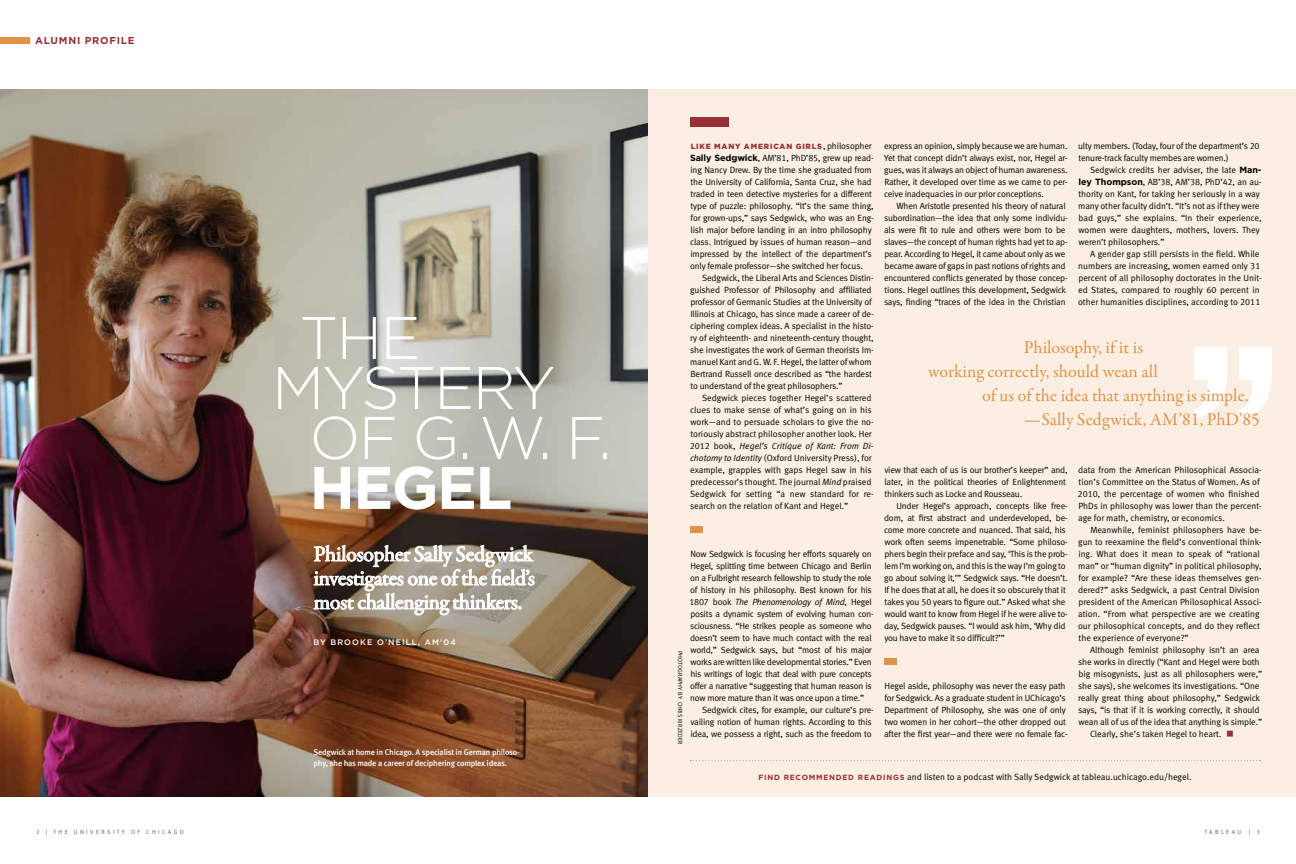
<style>
.page{position:relative;width:1296px;height:864px;background:#fff}
.page>*{position:absolute;margin:0;border:0;box-sizing:border-box;transform-origin:0 0}
.t1{font:300 60px "Gotham";letter-spacing:-.03em;color:#fff}
.t2{font:700 60px "Gotham";letter-spacing:-.03em;color:#fff}
.t3{font:900 30px "Gotham";color:#9a2e37}
.t4{font:500 22px/24px "Garamond Premr Pro";letter-spacing:-.02em;color:#fff;text-align:justify}
.t5{font:18px "Garamond Premr Pro";color:#e19246}
.t6{font:700 10px "Gotham";letter-spacing:.075em;color:#9a2e37}
.t7{font:9px/12px "Meta Normal LF";letter-spacing:-.02em;color:#000}
.t8{font:9px/12px "Meta Normal LF";color:#000}
.t9{font:8.2px/11px "Meta Medium LF";letter-spacing:-.02em;color:#fff}
.t10{font:500 8px "Gotham";letter-spacing:.14em;color:#fff}
.t11{font:900 7.5px "Gotham";letter-spacing:.11em;color:#9a2e37}
.t12{font:6px "Meta Normal LF";letter-spacing:.4em;color:#6d5e4e}
.t13{font:6px "Meta Normal LF";letter-spacing:.02em;color:#000}
.s1{font-family:"Meta Normal LF";font-weight:400;font-size:9px;color:#000}
.s2{font-family:"Gotham";font-weight:700}
.s3{font-style:italic}
.s4{font-family:"Gotham";font-weight:700;font-size:7.5px;color:#9a2e37}
</style>
<div class="page">
<div style="left:0;top:89px;width:1296px;height:708px;background:#fbefe4"></div>
<img style="left:0;top:89px;width:648px;height:708px">
<div style="left:0;top:37px;width:30px;height:7px;background:#e19246"></div>
<svg style="left:690px;top:760px;width:571px;height:1px"></svg>
<div style="left:690px;top:117px;width:38px;height:10px;background:#9a2e37"></div>
<div style="left:690px;top:526px;width:12px;height:7px;background:#e19246"></div>
<div style="left:884px;top:658px;width:12px;height:7px;background:#e19246"></div>
<svg style="left:1194px;top:347px;width:78px;height:72px"></svg>
<svg style="left:314px;top:544px;width:220px;height:71px;background:#a1988c"></svg>
<p class="t6" style="left:35px;top:34px;width:101px">ALUMNI PROFILE</p>
<h1 class="t1" style="left:299px;top:300px;width:123px">THE</h1>
<h1 class="t1" style="left:272px;top:350px;width:285px">MYSTERY</h1>
<h1 class="t1" style="left:309px;top:400px;width:303px">OF G. W. F.</h1>
<h1 class="t2" style="left:309px;top:448px;width:204px">HEGEL</h1>
<h3 class="t4" style="left:314px;top:543px;width:223px">Philosopher Sally Sedgwick investigates one of the field’s most challenging thinkers.</h3>
<p class="t10" style="left:314px;top:637px;width:144px">BY BROOKE O’NEILL, AM’04</p>
<p class="t9" style="left:314px;top:747px;width:208px">Sedgwick at home in Chicago. A specialist in German philoso&shy;phy, she has made a career of deciphering complex ideas.</p>
<p class="t11" style="left:691px;top:141px;width:183px">LIKE MANY AMERICAN GIRLS<span class="s1">, philosopher</span></p>
<p class="t7" style="left:690px;top:152px;width:185px"><span class="s2">Sally Sedgwick</span>, AM’81, PhD’85, grew up read&shy;ing Nancy Drew. By the time she graduated from the University of California, Santa Cruz, she had traded in teen detective mysteries for a different type of puzzle: philosophy. “It’s the same thing, for grown-ups,” says Sedgwick, who was an Eng&shy;lish major before landing in an intro philosophy class. I ntrigued by issues of human reason—and impressed by the intellect of the department’s only female professor—she switched her focus.</p>
<p class="t7" style="left:690px;top:272px;width:185px;text-indent:12px">Sedgwick, the Liberal Arts and Sciences Distin&shy;guished Professor of Philosophy and affiliated professor of Germanic Studies at the University of I llinois at Chicago, has since made a career of de&shy;ciphering complex ideas. A specialist in the histo&shy;ry of eighteenth- and nineteenth-century thought, she investigates the work of German theorists I m&shy;manuel Kant and G. W. F. Hegel, the latter of whom Bertrand Russell once described as “the hardest to understand of the great philosophers.”</p>
<p class="t8" style="left:690px;top:392px;width:186px;text-indent:13px">Sedgwick pieces together Hegel’s scattered clues to make sense of what’s going on in his work—and to persuade scholars to give the no&shy;toriously abstract philosopher another look. Her 2012 book, <span class="s3">Hegel’s Critique of Kant: From Di&shy;chotomy to Identity</span> (Oxford University Press), for example, grapples with gaps Hegel saw in his predecessor’s thought. The journal <span class="s3">Mind</span> praised Sedgwick for setting “a new standard for re&shy;search on the relation of Kant and Hegel.”</p>
<p class="t7" style="left:689px;top:548px;width:186px">Now Sedgwick is focusing her efforts squarely on Hegel, splitting time between Chicago and Berlin on a Fulbright research fellowship to study the role of history in his philosophy. Best known for his 1807 book <span class="s3">The Phenomenology of Mind</span>, Hegel posits a dynamic system of evolving human con&shy;sciousness. “He strikes people as someone who doesn’t seem to have much contact with the real world,” Sedgwick says, but “most of his major works are written like developmental stories.” Even his writings of logic that deal with pure concepts offer a narrative “suggesting that human reason is now more mature than it was once upon a time.”</p>
<p class="t7" style="left:690px;top:704px;width:185px;text-indent:12px">Sedgwick cites, for example, our culture’s pre&shy;vailing notion of human rights. According to this idea, we possess a right, such as the freedom to</p>
<p class="t13" style="left:684px;top:651px;width:95px;rotate:90deg">PHOTOGRAPHY BY CHRIS KI RZEDER</p>
<p class="t7" style="left:884px;top:140px;width:185px;text-align:justify">express an opinion, simply because we are human.<br>Yet that concept didn’t always exist, nor, Hegel ar&shy;gues, was it always an object of human awareness.<br>Rather, it developed over time as we came to per&shy;ceive inadequacies in our prior conceptions.</p>
<p class="t7" style="left:884px;top:200px;width:185px;text-indent:12px">When Aristotle presented his theory of natural subordination—the idea that only some individu&shy;als were fit to rule and others were born to be slaves—the concept of human rights had yet to ap&shy;pear. According to Hegel, it came about only as we became aware of gaps in past notions of rights and encountered conflicts generated by those concep&shy;tions. Hegel outlines this development, Sedgwick says, finding “traces of the idea in the Christian</p>
<p class="t7" style="left:1078px;top:140px;width:183px">ulty members. (Today, four of the department’s 20 tenure-track faculty membes are women.)</p>
<p class="t7" style="left:1078px;top:164px;width:185px;text-indent:12px">Sedgwick credits her adviser, the late <span class="s2">Man&shy;ley Thompson</span>, AB’38, AM’38, PhD’42, an au&shy;thority on Kant, for taking her seriously in a way many other faculty didn’t. “It’s not as if they were bad guys,” she explains. “I n their experience, women were daughters, mothers, lovers. They weren’t philosophers.”</p>
<p class="t8" style="left:1078px;top:248px;width:185px;text-indent:12px">A gender gap still persists in the field. While numbers are increasing, women earned only 31 percent of all philosophy doctorates in the Unit&shy;ed States, compared to roughly 60 percent in other humanities disciplines, according to 2011</p>
<h3 class="t5" style="left:1024px;top:336px;width:121px">Philosophy, if it is</h3>
<h3 class="t5" style="left:928px;top:360px;width:231px">working correctly, should wean all</h3>
<h3 class="t5" style="left:982px;top:384px;width:268px">of us of the idea that anything is simple.</h3>
<h3 class="t5" style="left:1024px;top:408px;width:238px">—Sally Sedgwick, AM’81, PhD’85</h3>
<p class="t7" style="left:884px;top:464px;width:185px">view that each of us is our brother’s keeper” and, later, in the political theories of Enlightenment thinkers such as Locke and Rousseau.</p>
<p class="t7" style="left:884px;top:500px;width:185px;text-indent:12px">Under Hegel’s approach, concepts like free&shy;dom, at first abstract and underdeveloped, be&shy;come more concrete and nuanced. That said, his work often seems impenetrable. “Some philoso&shy;phers begin their preface and say, ‘This is the prob&shy;lem I’m working on, and this is the way I’m going to go about solving it,’” Sedgwick says. “He doesn’t.<br>If he does that at all, he does it so obscurely that it takes you 50 years to figure out.” Asked what she would want to know from Hegel if he were alive to&shy;day, Sedgwick pauses. “I would ask him, ‘Why did you have to make it so difficult?’”</p>
<p class="t7" style="left:884px;top:680px;width:185px">Hegel aside, philosophy was never the easy path for Sedgwick. As a graduate student in UChicago’s Department of Philosophy, she was one of only two women in her cohort—the other dropped out after the first year—and there were no female fac-</p>
<p class="t8" style="left:1078px;top:464px;width:186px">data from the American Philosophical Associa&shy;tion’s Committee on the Status of Women. As of 2010, the percentage of women who finished PhDs in philosophy was lower than the percent&shy;age for math, chemistry, or economics.</p>
<p class="t8" style="left:1078px;top:524px;width:185px;text-indent:12px">Meanwhile, feminist philosophers have be&shy;gun to reexamine the field’s conventional think&shy;ing. What does it mean to speak of “rational man” or “human dignity” in political philosophy, for example? “Are these ideas themselves gen&shy;dered?” asks Sedgwick, a past Central Division president of the American Philosophical Associ&shy;ation. “From what perspective are we creating our philosophical concepts, and do they reflect the experience of everyone?”</p>
<p class="t7" style="left:1090px;top:644px;width:171px">Although feminist philosophy isn’t an area</p>
<p class="t7" style="left:1078px;top:656px;width:183px">she works in directly (“Kant and Hegel were both</p>
<p class="t7" style="left:1079px;top:668px;width:185px">big misogynists, just as all philosophers were,”</p>
<p class="t7" style="left:1078px;top:680px;width:183px">she says), she welcomes its investigations. “One</p>
<p class="t7" style="left:1078px;top:692px;width:183px">really great thing about philosophy,” Sedgwick</p>
<p class="t7" style="left:1078px;top:704px;width:183px">says, “is that if it is working correctly, it should</p>
<p class="t7" style="left:1079px;top:716px;width:185px">wean all of us of the idea that anything is simple.”</p>
<p class="t8" style="left:1090px;top:728px;width:133px">Clearly, she’s taken Hegel to heart.</p>
<h2 class="t3" style="left:1226px;top:712px;width:10px">·</h2>
<p class="t8" style="left:758px;top:771px;width:435px"><span class="s4">FIND RECOMMENDED READINGS</span> and listen to a podcast with Sally Sedgwick at tableau.uchicago.edu/hegel.</p>
<p class="t12" style="left:36px;top:828px;width:150px">2 | THE UNI VERSI TY OF CHI CAGO</p>
<p class="t12" style="left:1204px;top:828px;width:38px">TABLEAU</p>
<p class="t12" style="left:1249px;top:828px;width:13px">| 3</p>
</div>
